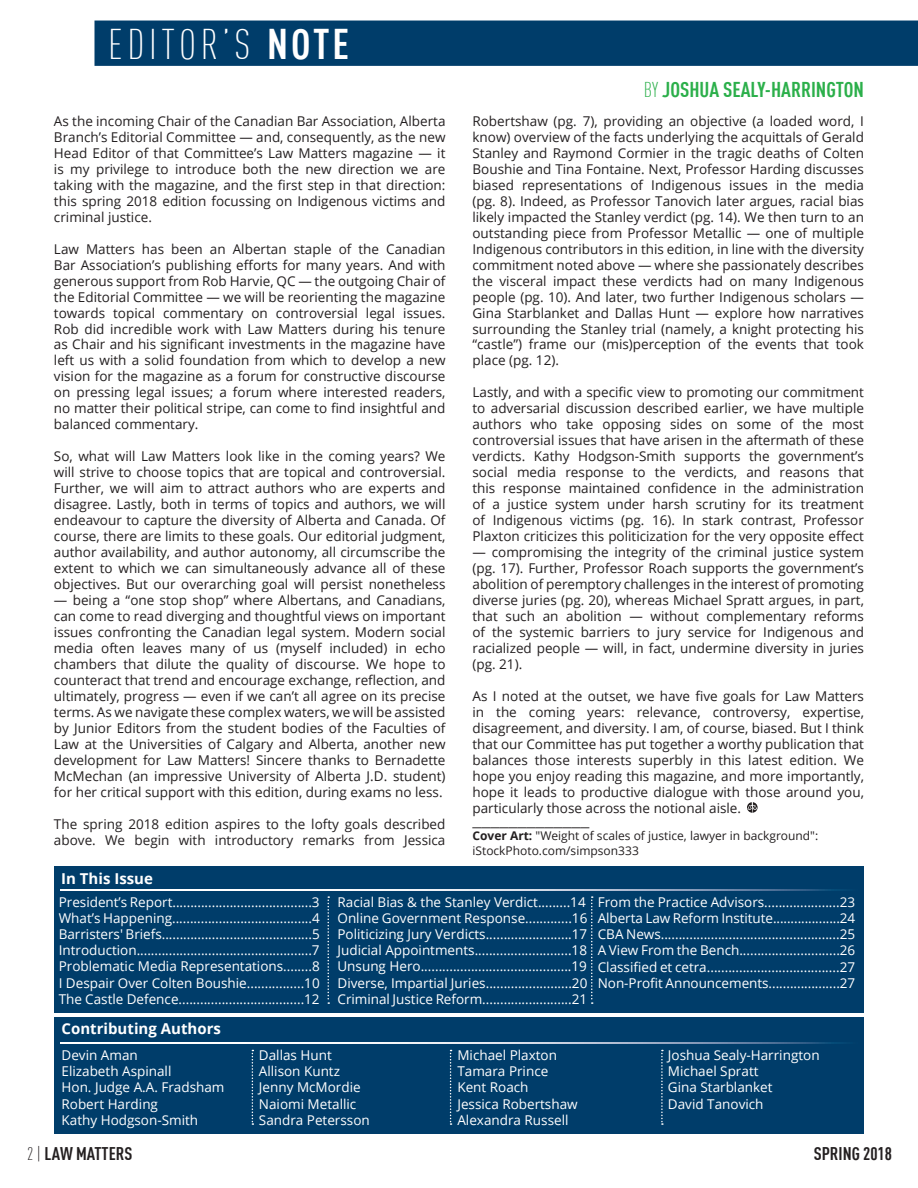
<style>
.page{position:relative;width:918px;height:1188px;background:#fff}
.page>*{position:absolute;margin:0;border:0;box-sizing:border-box;transform-origin:0 0}
.t1{font:300 condensed 42px "DIN Offc";letter-spacing:.11em;color:#fff}
.t2{font:700 condensed 21px "DIN Offc";color:#2baf4a}
.t3{font:700 condensed 18px "DIN Offc";color:#231f20}
.t4{font:18px "Minion Pro";color:#231f20}
.t5{font:700 15px "Open Sans";color:#fff}
.t6{font:13.5px/15.9px "Open Sans";color:#231f20;text-align:justify}
.t7{font:13.5px/16.2px "Open Sans";color:#fff}
.t8{font:12px/14.4px "Open Sans";color:#231f20}
.s1{font-weight:700}
.s2{font-weight:300}
</style>
<div class="page">
<div style="left:95px;top:21px;width:822px;height:44px;background:#003d6a"></div>
<div style="left:94px;top:21px;width:824px;height:45px;border:2px solid #003d6a"></div>
<div style="left:54px;top:1017px;width:810px;height:117px;background:#003d6a"></div>
<img style="left:61px;top:1042px;width:780px;height:2px">
<svg style="left:252px;top:1050px;width:1px;height:75px"></svg>
<svg style="left:450px;top:1050px;width:2px;height:75px"></svg>
<svg style="left:661px;top:1050px;width:2px;height:75px"></svg>
<div style="left:54px;top:866px;width:810px;height:146px;background:#003d6a"></div>
<img style="left:61px;top:890px;width:780px;height:1px">
<svg style="left:328px;top:896px;width:1px;height:108px"></svg>
<svg style="left:591px;top:896px;width:2px;height:108px"></svg>
<svg style="left:747px;top:802px;width:11px;height:11px"></svg>
<svg style="left:917px;top:21px;width:1px;height:45px"></svg>
<h1 class="t1" style="left:108px;top:20px;width:243px">EDITOR’S <span class="s1">NOTE</span></h1>
<p class="t6" style="left:54px;top:113px;width:393px">As the incoming Chair of the Canadian Bar Association, Alberta Branch’s Editorial Committee — and, consequently, as the new Head Editor of that Committee’s Law Matters magazine — it is my privilege to introduce both the new direction we are taking with the magazine, and the first step in that direction: this spring 2018 edition focussing on Indigenous victims and criminal justice.</p>
<p class="t6" style="left:54px;top:240px;width:393px">Law Matters has been an Albertan staple of the Canadian Bar Association’s publishing efforts for many years. And with generous support from Rob Harvie, QC — the outgoing Chair of the Editorial Committee — we will be reorienting the magazine towards topical commentary on controversial legal issues.<br>Rob did incredible work with Law Matters during his tenure as Chair and his significant investments in the magazine have left us with a solid foundation from which to develop a new vision for the magazine as a forum for constructive discourse on pressing legal issues; a forum where interested readers, no matter their political stripe, can come to find insightful and balanced commentary.</p>
<p class="t6" style="left:54px;top:448px;width:393px">So, what will Law Matters look like in the coming years? We will strive to choose topics that are topical and controversial.<br>Further, we will aim to attract authors who are experts and disagree. Lastly, both in terms of topics and authors, we will endeavour to capture the diversity of Alberta and Canada. Of course, there are limits to these goals. Our editorial judgment, author availability, and author autonomy, all circumscribe the extent to which we can simultaneously advance all of these objectives. But our overarching goal will persist nonetheless</p>
<p class="t6" style="left:54px;top:592px;width:393px">— being a “one stop shop” where Albertans, and Canadians, can come to read diverging and thoughtful views on important issues confronting the Canadian legal system. Modern social media often leaves many of us (myself included) in echo chambers that dilute the quality of discourse. We hope to counteract that trend and encourage exchange, reflection, and ultimately, progress — even if we can’t all agree on its precise terms. As we navigate these complex waters, we will be assisted by Junior Editors from the student bodies of the Faculties of Law at the Universities of Calgary and Alberta, another new development for Law Matters! Sincere thanks to Bernadette McMechan (an impressive University of Alberta J.D. student) for her critical support with this edition, during exams no less.</p>
<p class="t6" style="left:54px;top:815px;width:393px">The spring 2018 edition aspires to the lofty goals described above. We begin with introductory remarks from Jessica</p>
<h2 class="t2" style="left:644px;top:77px;width:222px"><span class="s2">BY</span> JOSHUA SEALY-HARRINGTON</h2>
<p class="t6" style="left:472px;top:113px;width:393px">Robertshaw (pg. 7), providing an objective (a loaded word, I know) overview of the facts underlying the acquittals of Gerald Stanley and Raymond Cormier in the tragic deaths of Colten Boushie and Tina Fontaine. Next, Professor Harding discusses biased representations of Indigenous issues in the media (pg. 8). Indeed, as Professor Tanovich later argues, racial bias likely impacted the Stanley verdict (pg. 14). We then turn to an outstanding piece from Professor Metallic — one of multiple Indigenous contributors in this edition, in line with the diversity commitment noted above — where she passionately describes the visceral impact these verdicts had on many Indigenous people (pg. 10). And later, two further Indigenous scholars — Gina Starblanket and Dallas Hunt — explore how narratives surrounding the Stanley trial (namely, a knight protecting his “castle”) frame our (mis)perception of the events that took place (pg. 12).</p>
<p class="t6" style="left:472px;top:384px;width:393px">Lastly, and with a specific view to promoting our commitment to adversarial discussion described earlier, we have multiple authors who take opposing sides on some of the most controversial issues that have arisen in the aftermath of these verdicts. Kathy Hodgson-Smith supports the government’s social media response to the verdicts, and reasons that this response maintained confidence in the administration of a justice system under harsh scrutiny for its treatment of Indigenous victims (pg. 16). In stark contrast, Professor Plaxton criticizes this politicization for the very opposite effect</p>
<p class="t6" style="left:472px;top:544px;width:393px">— compromising the integrity of the criminal justice system (pg. 17). Further, Professor Roach supports the government’s abolition of peremptory challenges in the interest of promoting diverse juries (pg. 20), whereas Michael Spratt argues, in part, that such an abolition — without complementary reforms of the systemic barriers to jury service for Indigenous and racialized people — will, in fact, undermine diversity in juries (pg. 21).</p>
<p class="t6" style="left:472px;top:688px;width:393px">As I noted at the outset, we have five goals for Law Matters in the coming years: relevance, controversy, expertise, disagreement, and diversity. I am, of course, biased. But I think that our Committee has put together a worthy publication that balances those interests superbly in this latest edition. We hope you enjoy reading this magazine, and more importantly, hope it leads to productive dialogue with those around you, particularly those across the notional aisle.</p>
<h3 class="t4" style="left:472px;top:808px;width:118px">_____________</h3>
<p class="t8" style="left:472px;top:828px;width:347px"><span class="s1">Cover Art:</span> "Weight of scales of justice, lawyer in background": iStockPhoto.com/simpson333</p>
<p class="t5" style="left:61px;top:868px;width:93px">In This Issue</p>
<p class="t7" style="left:59px;top:893px;width:263px;text-align:justify">President’s Report.......................................3<br>What’s Happening.......................................4<br>Barristers' Briefs..........................................5<br>Introduction.................................................7<br>Problematic Media Representations........8<br>I Despair Over Colten Boushie................10<br>The Castle Defence...................................12</p>
<p class="t7" style="left:337px;top:893px;width:251px">Racial Bias &amp; the Stanley Verdict.........14<br>Online Government Response.............16<br>Politicizing Jury Verdicts........................17<br>Judicial Appointments...........................18<br>Unsung Hero..........................................19<br>Diverse, Impartial Juries........................20<br>Criminal Justice Reform.........................21</p>
<p class="t7" style="left:598px;top:893px;width:259px;text-align:justify">From the Practice Advisors.....................23<br>Alberta Law Reform Institute...................24<br>CBA News..................................................25<br>A View From the Bench............................26<br>Classified et cetra.....................................27<br>Non-Profit Announcements....................27</p>
<p class="t5" style="left:62px;top:1018px;width:161px">Contributing Authors</p>
<p class="t7" style="left:62px;top:1047px;width:164px">Devin Aman<br>Elizabeth Aspinall<br>Hon. Judge A.A. Fradsham<br>Robert Harding<br>Kathy Hodgson-Smith</p>
<p class="t7" style="left:259px;top:1047px;width:112px">Dallas Hunt<br>Allison Kuntz<br>Jenny McMordie<br>Naiomi Metallic<br>Sandra Petersson</p>
<p class="t7" style="left:457px;top:1047px;width:122px">Michael Plaxton<br>Tamara Prince<br>Kent Roach<br>Jessica Robertshaw<br>Alexandra Russell</p>
<p class="t7" style="left:668px;top:1047px;width:153px">Joshua Sealy-Harrington<br>Michael Spratt<br>Gina Starblanket<br>David Tanovich</p>
<h3 class="t3" style="left:27px;top:1142px;width:107px"><span class="s2">2 |</span> LAW MATTERS</h3>
<h3 class="t3" style="left:814px;top:1142px;width:80px">SPRING 2018</h3>
</div>
